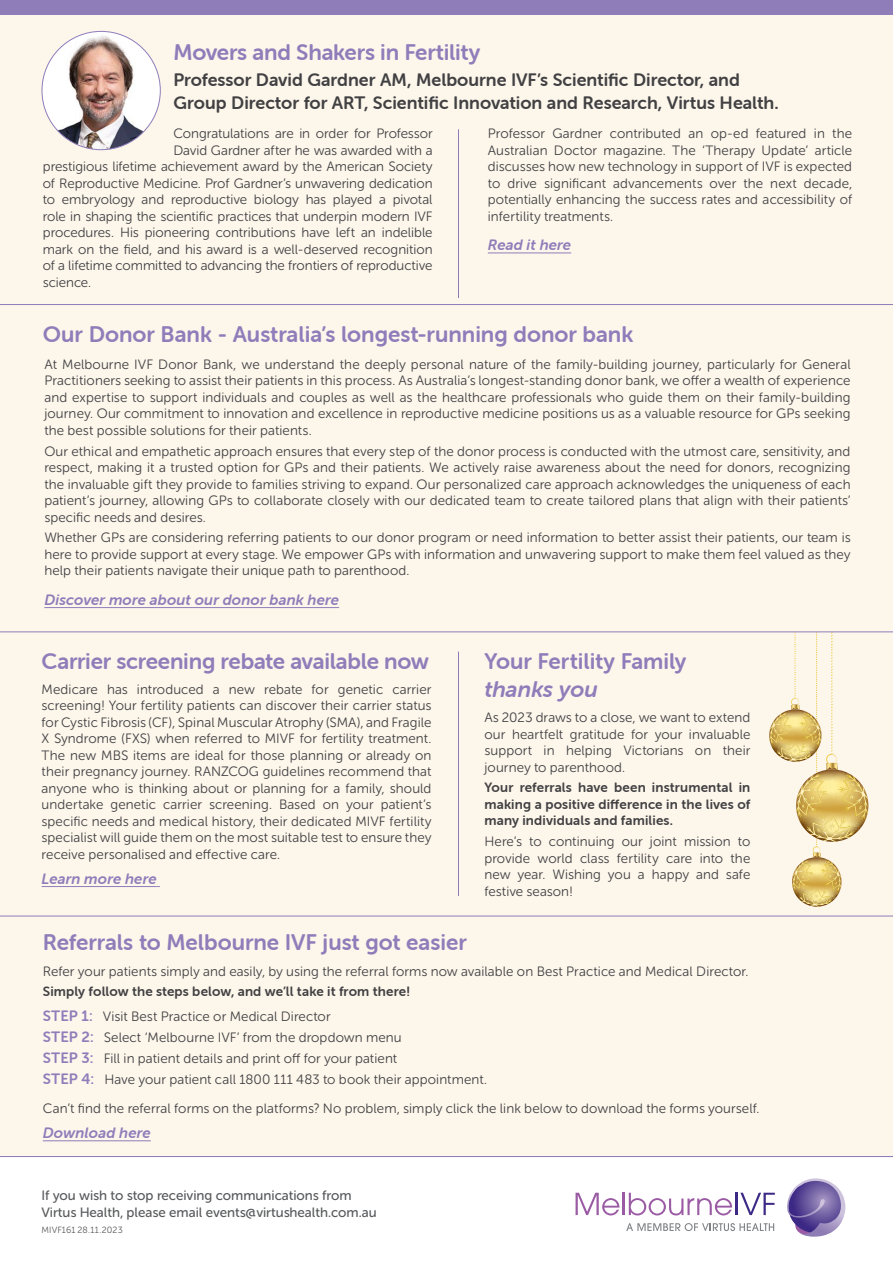
<style>
.page{position:relative;width:893px;height:1263px;background:#fff}
.page>*{position:absolute;margin:0;border:0;box-sizing:border-box;transform-origin:0 0}
.t1{font:22.5px "Museo Sans Rounded 700";letter-spacing:-.005em;color:#8f7dba}
.t2{font:italic 22.5px "Museo Sans Rounded 700";letter-spacing:-.005em;color:#8f7dba}
.t3{font:18px/22.5px "Museo Sans Rounded 700";color:#414042}
.t4{font:italic 15px "Museo Sans Rounded 700";letter-spacing:.005em;color:#8f7dba}
.t5{font:13.5px/16.5px "Museo Sans Rounded 300";letter-spacing:.005em;color:#414042;text-align:justify}
.t6{font:13.5px/16.5px "Museo Sans Rounded 700";letter-spacing:.01em;color:#414042;text-align:justify}
.t7{font:13.5px/16.2px "Museo Sans Rounded 500";color:#58595b}
.t8{font:9px "Museo Sans Rounded 300";letter-spacing:.01em;color:#58595b}
.s1{font-family:"Museo Sans Rounded 700";font-size:15px;color:#8f7dba}
</style>
<div class="page">
<div style="left:0;top:7px;width:893px;height:1150px;background:#fcf6eb"></div>
<hr style="left:44px;top:607px;width:295px;height:1px;background:#8f7dba">
<hr style="left:43px;top:1140px;width:108px;height:1px;background:#8f7dba">
<hr style="left:0;top:1156px;width:893px;height:1px;background:#8f7dba">
<svg style="left:787px;top:1178px;width:58px;height:59px"></svg>
<svg style="left:576px;top:1193px;width:43px;height:22px"></svg>
<hr style="left:623px;top:1193px;width:2px;height:22px;background:#9b5ba4">
<svg style="left:629px;top:1193px;width:103px;height:22px"></svg>
<hr style="left:736px;top:1193px;width:2px;height:22px;background:#3d2986">
<svg style="left:740px;top:1193px;width:35px;height:22px"></svg>
<svg style="left:626px;top:1223px;width:148px;height:8px"></svg>
<div style="left:0;top:0;width:893px;height:14px;background:#8f7dba"></div>
<hr style="left:42px;top:886px;width:115px;height:1px;background:#8f7dba">
<hr style="left:458px;top:652px;width:1px;height:244px;background:#8f7dba">
<hr style="left:0;top:916px;width:893px;height:1px;background:#8f7dba">
<hr style="left:0;top:304px;width:893px;height:1px;background:#8f7dba">
<svg style="left:769px;top:632px;width:99px;height:275px"></svg>
<hr style="left:0;top:631px;width:893px;height:1px;background:#8f7dba">
<hr style="left:488px;top:253px;width:83px;height:1px;background:#8f7dba">
<img style="left:42px;top:31px;width:118px;height:119px;border-radius:59px">
<hr style="left:458px;top:129px;width:1px;height:169px;background:#8f7dba">
<h1 class="t1" style="left:173px;top:39px;width:308px">Movers and Shakers in Fertility</h1>
<h2 class="t3" style="left:173px;top:69px;width:607px">Professor David Gardner AM, Melbourne IVF’s Scientific Director, and<br>Group Director for ART, Scientific Innovation and Research, Virtus Health.</h2>
<p class="t5" style="left:173px;top:125px;width:261px">Congratulations are in order for Professor</p>
<p class="t5" style="left:173px;top:142px;width:261px">David Gardner after he was awarded with a</p>
<p class="t5" style="left:43px;top:158px;width:391px">prestigious lifetime achievement award by the American Society</p>
<p class="t5" style="left:43px;top:175px;width:391px">of Reproductive Medicine. Prof Gardner’s unwavering dedication</p>
<p class="t5" style="left:43px;top:191px;width:391px">to embryology and reproductive biology has played a pivotal</p>
<p class="t5" style="left:43px;top:208px;width:391px">role in shaping the scientific practices that underpin modern IVF</p>
<p class="t5" style="left:43px;top:224px;width:391px">procedures. His pioneering contributions have left an indelible</p>
<p class="t5" style="left:43px;top:241px;width:391px">mark on the field, and his award is a well-deserved recognition</p>
<p class="t5" style="left:43px;top:257px;width:391px">of a lifetime committed to advancing the frontiers of reproductive</p>
<p class="t5" style="left:43px;top:274px;width:50px">science.</p>
<p class="t5" style="left:488px;top:125px;width:366px">Professor Gardner contributed an op-ed featured in the Australian Doctor magazine. The ‘Therapy Update’ article discusses how new technology in support of IVF is expected to drive significant advancements over the next decade, potentially enhancing the success rates and accessibility of infertility treatments.</p>
<p class="t4" style="left:488px;top:236px;width:85px">Read it here</p>
<h1 class="t1" style="left:43px;top:322px;width:592px">Our Donor Bank - Australia’s longest-running donor bank</h1>
<p class="t5" style="left:44px;top:356px;width:808px">At Melbourne IVF Donor Bank, we understand the deeply personal nature of the family-building journey, particularly for General Practitioners seeking to assist their patients in this process. As Australia’s longest-standing donor bank, we offer a wealth of experience and expertise to support individuals and couples as well as the healthcare professionals who guide them on their family-building journey. Our commitment to innovation and excellence in reproductive medicine positions us as a valuable resource for GPs seeking the best possible solutions for their patients.</p>
<p class="t5" style="left:44px;top:443px;width:808px">Our ethical and empathetic approach ensures that every step of the donor process is conducted with the utmost care, sensitivity, and respect, making it a trusted option for GPs and their patients. We actively raise awareness about the need for donors, recognizing the invaluable gift they provide to families striving to expand. Our personalized care approach acknowledges the uniqueness of each patient’s journey, allowing GPs to collaborate closely with our dedicated team to create tailored plans that align with their patients’ specific needs and desires.</p>
<p class="t5" style="left:44px;top:529px;width:808px">Whether GPs are considering referring patients to our donor program or need information to better assist their patients, our team is here to provide support at every stage. We empower GPs with information and unwavering support to make them feel valued as they help their patients navigate their unique path to parenthood.</p>
<p class="t4" style="left:44px;top:591px;width:296px">Discover more about our donor bank here</p>
<h1 class="t1" style="left:42px;top:648px;width:389px">Carrier screening rebate available now</h1>
<p class="t5" style="left:42px;top:681px;width:391px">Medicare has introduced a new rebate for genetic carrier screening! Your fertility patients can discover their carrier status for Cystic Fibrosis (CF), Spinal Muscular Atrophy (SMA), and Fragile X Syndrome (FXS) when referred to MIVF for fertility treatment.<br>The new MBS items are ideal for those planning or already on their pregnancy journey. RANZCOG guidelines recommend that anyone who is thinking about or planning for a family, should undertake genetic carrier screening. Based on your patient’s specific needs and medical history, their dedicated MIVF fertility specialist will guide them on the most suitable test to ensure they receive personalised and effective care.</p>
<p class="t4" style="left:42px;top:870px;width:117px">Learn more here</p>
<h1 class="t1" style="left:484px;top:648px;width:204px">Your Fertility Family</h1>
<h1 class="t2" style="left:484px;top:677px;width:115px">thanks you</h1>
<p class="t5" style="left:484px;top:709px;width:267px">As 2023 draws to a close, we want to extend our heartfelt gratitude for your invaluable support in helping Victorians on their journey to parenthood.</p>
<p class="t6" style="left:484px;top:779px;width:267px">Your referrals have been instrumental in making a positive difference in the lives of many individuals and families.</p>
<p class="t5" style="left:484px;top:833px;width:267px">Here’s to continuing our joint mission to provide world class fertility care into the new year. Wishing you a happy and safe festive season!</p>
<h1 class="t1" style="left:43px;top:930px;width:425px">Referrals to Melbourne IVF just got easier</h1>
<p class="t5" style="left:43px;top:963px;width:707px">Refer your patients simply and easily, by using the referral forms now available on Best Practice and Medical Director.</p>
<p class="t6" style="left:43px;top:983px;width:369px">Simply follow the steps below, and we’ll take it from there!</p>
<p class="t5" style="left:43px;top:1006px;width:446px;line-height:20.7px;text-align:left"><span class="s1">STEP 1:</span> Visit Best Practice or Medical Director<br><span class="s1">STEP 2:</span> Select ‘Melbourne IVF’ from the dropdown menu<br><span class="s1">STEP 3:</span> Fill in patient details and print off for your patient<br><span class="s1">STEP 4:</span> Have your patient call 1800 111 483 to book their appointment.</p>
<p class="t5" style="left:43px;top:1100px;width:718px">Can’t find the referral forms on the platforms? No problem, simply click the link below to download the forms yourself.</p>
<p class="t4" style="left:43px;top:1124px;width:109px">Download here</p>
<p class="t7" style="left:41px;top:1188px;width:337px">If you wish to stop receiving communications from<br>Virtus Health, please email events@virtushealth.com.au</p>
<p class="t8" style="left:41px;top:1225px;width:83px">MIVF161 28.11.2023</p>
</div>
